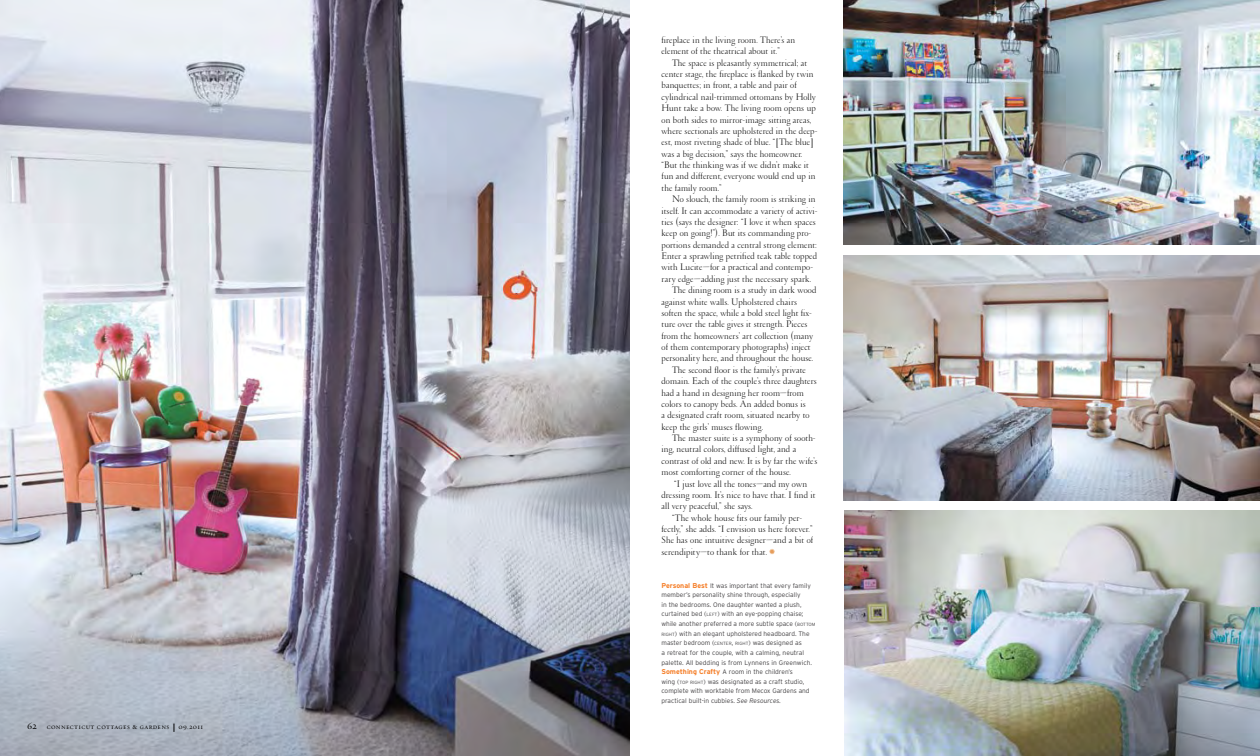
<style>
.page{position:relative;width:1260px;height:756px;background:#fff}
.page>*{position:absolute;margin:0;border:0;box-sizing:border-box;transform-origin:0 0}
.t1{font:300 9.62px/11.4px "Garamond";letter-spacing:.02em;color:#000}
.t2{font:7px "Requiem Text HTF Small Caps";letter-spacing:.05em;color:#000}
.t3{font:300 6.56px/9.6px "Interstate";color:#424042}
.s1{font-family:"Requiem Text HTF Roman";font-size:9.62px}
.s2{font-weight:700;font-size:7px;color:#f57e28}
.s3{font-size:4.55px}
.s4{font-style:inherit}
.s5{font-style:italic}
</style>
<div class="page">
<img style="left:844px;top:0;width:416px;height:245px">
<img style="left:844px;top:256px;width:416px;height:244px">
<img style="left:845px;top:510px;width:415px;height:246px">
<img style="left:0;top:0;width:630px;height:756px">
<svg style="left:769px;top:549px;width:6px;height:5px"></svg>
<p class="t2" style="left:27px;top:723px;width:144px"><span class="s1">62</span> connecticut cottages &amp; gardens</p>
<p class="t2" style="left:179px;top:723px;width:26px">09.2011</p>
<p class="t1" style="left:662px;top:35px;width:135px">fireplace in the living room. There’s an element of the theatrical about it.”</p>
<p class="t1" style="left:662px;top:57px;width:157px;text-indent:11px">The space is pleasantly symmetrical; at center stage, the fireplace is flanked by twin banquettes; in front, a table and pair of cylindrical nail-trimmed ottomans by Holly Hunt take a bow. The living room opens up on both sides to mirror-image sitting areas, where sectionals are upholstered in the deep&shy;est, most riveting shade of blue. “[The blue] was a big decision,” says the homeowner. “But the thinking was if we didn’t make it fun and different, everyone would end up in the family room.”</p>
<p class="t1" style="left:672px;top:194px;width:145px">No slouch, the family room is striking in</p>
<p class="t1" style="left:662px;top:205px;width:157px">itself. It can accommodate a variety of activi-</p>
<p class="t1" style="left:662px;top:217px;width:156px">ties (says the designer: “I love it when spaces</p>
<p class="t1" style="left:662px;top:228px;width:151px">keep on going!”). But its commanding pro-</p>
<p class="t1" style="left:662px;top:239px;width:157px">portions demanded a central strong element:</p>
<p class="t1" style="left:662px;top:251px;width:157px">Enter a sprawling petrified teak table topped</p>
<p class="t1" style="left:662px;top:262px;width:153px">with Lucite—for a practical and contempo-</p>
<p class="t1" style="left:662px;top:273px;width:151px">rary edge—adding just the necessary spark.</p>
<p class="t1" style="left:672px;top:285px;width:146px">The dining room is a study in dark wood</p>
<p class="t1" style="left:662px;top:296px;width:137px">against white walls. Upholstered chairs</p>
<p class="t1" style="left:662px;top:308px;width:152px">soften the space, while a bold steel light fix-</p>
<p class="t1" style="left:662px;top:319px;width:147px">ture over the table gives it strength. Pieces</p>
<p class="t1" style="left:662px;top:330px;width:153px">from the homeowners’ art collection (many</p>
<p class="t1" style="left:662px;top:342px;width:151px">of them contemporary photographs) inject</p>
<p class="t1" style="left:662px;top:353px;width:153px">personality here, and throughout the house.</p>
<p class="t1" style="left:672px;top:365px;width:135px">The second floor is the family’s private</p>
<p class="t1" style="left:662px;top:376px;width:157px">domain. Each of the couple’s three daughters</p>
<p class="t1" style="left:662px;top:387px;width:144px">had a hand in designing her room—from</p>
<p class="t1" style="left:662px;top:399px;width:146px">colors to canopy beds. An added bonus is</p>
<p class="t1" style="left:662px;top:410px;width:150px">a designated craft room, situated nearby to</p>
<p class="t1" style="left:662px;top:421px;width:103px">keep the girls’ muses flowing.</p>
<p class="t1" style="left:672px;top:433px;width:145px">The master suite is a symphony of sooth-</p>
<p class="t1" style="left:662px;top:444px;width:136px">ing, neutral colors, diffused light, and a</p>
<p class="t1" style="left:662px;top:456px;width:157px">contrast of old and new. It is by far the wife’s</p>
<p class="t1" style="left:662px;top:467px;width:131px">most comforting corner of the house.</p>
<p class="t1" style="left:674px;top:478px;width:134px">“I just love all the tones—and my own</p>
<p class="t1" style="left:662px;top:490px;width:156px">dressing room. It’s nice to have that. I find it</p>
<p class="t1" style="left:662px;top:501px;width:92px">all very peaceful,” she says.</p>
<p class="t1" style="left:672px;top:512px;width:132px">“The whole house fits our family per-</p>
<p class="t1" style="left:662px;top:524px;width:153px">fectly,” she adds. “I envision us here forever.”</p>
<p class="t1" style="left:662px;top:535px;width:153px">She has one intuitive designer—and a bit of</p>
<p class="t1" style="left:662px;top:547px;width:107px">serendipity—to thank for that.</p>
<p class="t3" style="left:661px;top:580px;width:156px"><span class="s2">Personal Best</span> It was important that every family member’s personality shine through, especially<br>in the bedrooms. One daughter wanted a plush, curtained bed (<span class="s3">LEFT</span>) with an eye-popping chaise; while another preferred a more subtle space (<span class="s3">BOTTOM RIGHT</span>) with an elegant upholstered headboard. The master bedroom (<span class="s3">CENTER</span><span class="s4">,</span> <span class="s3">RIGHT</span>) was designed as<br>a retreat for the couple, with a calming, neutral palette. All bedding is from Lynnens in Greenwich.<br><span class="s2">Something Crafty</span> A room in the children’s<br>wing (<span class="s3">TOP RIGHT</span>) was designated as a craft studio, complete with worktable from Mecox Gardens and practical built-in cubbies. <span class="s5">See Resources.</span></p>
</div>
